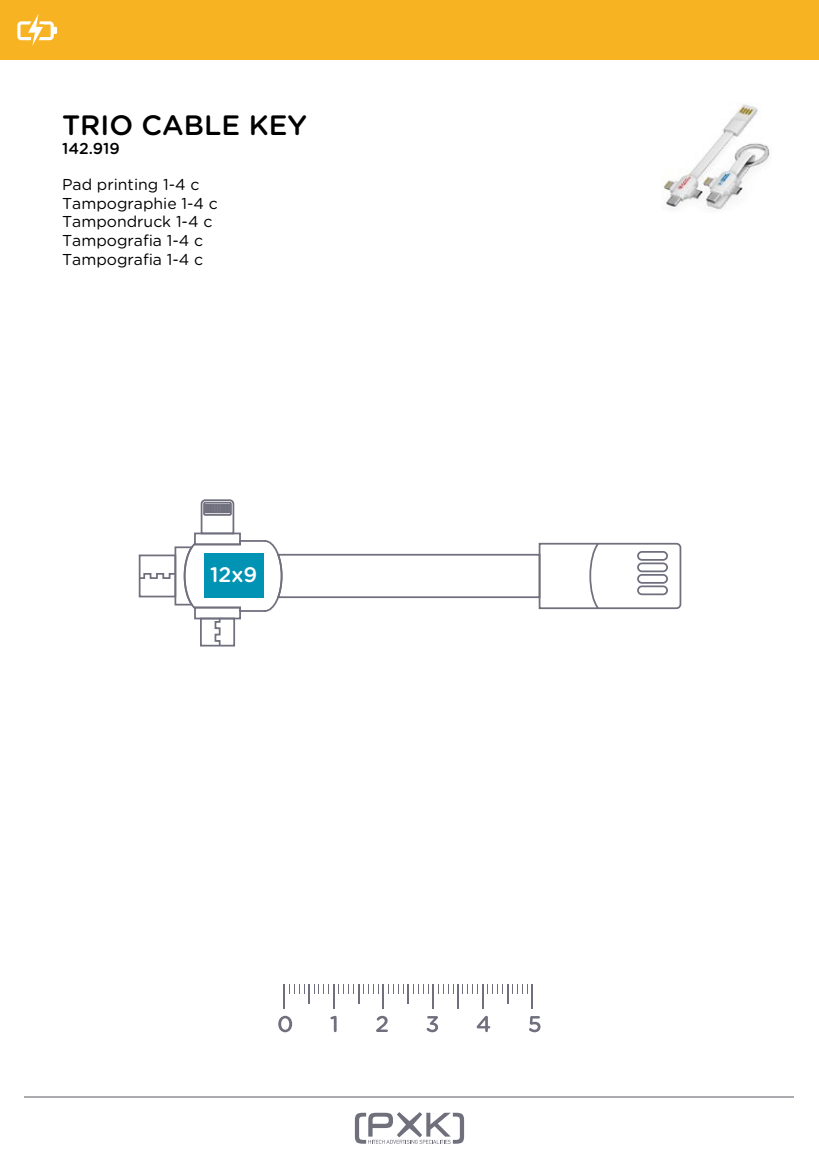
<style>
.page{position:relative;width:819px;height:1166px;background:#fff}
.page>*{position:absolute;margin:0;border:0;box-sizing:border-box;transform-origin:0 0}
.t1{font:500 28px "Gotham Rounded";color:#000}
.t2{font:500 21px "Gotham Rounded";color:#fff}
.t3{font:15.75px/18.9px "Gotham Rounded";color:#000}
.t4{font:500 15.75px "Gotham Rounded";color:#000}
</style>
<div class="page">
<svg style="left:278px;top:1016px;width:14px;height:16px"></svg>
<svg style="left:330px;top:1016px;width:6px;height:16px"></svg>
<svg style="left:376px;top:1016px;width:12px;height:16px"></svg>
<svg style="left:426px;top:1016px;width:12px;height:16px"></svg>
<svg style="left:476px;top:1016px;width:14px;height:16px"></svg>
<svg style="left:529px;top:1016px;width:11px;height:16px"></svg>
<hr style="left:283px;top:984px;width:2px;height:24px;background:#6f6f7d">
<svg style="left:289px;top:984px;width:115px;height:24px"></svg>
<hr style="left:407px;top:984px;width:2px;height:20px;background:#6f6f7d">
<svg style="left:413px;top:984px;width:11px;height:10px"></svg>
<hr style="left:432px;top:984px;width:2px;height:24px;background:#6f6f7d">
<hr style="left:531px;top:984px;width:2px;height:24px;background:#6f6f7d">
<svg style="left:438px;top:984px;width:90px;height:24px"></svg>
<svg style="left:138px;top:499px;width:544px;height:148px"></svg>
<div style="left:194px;top:607px;width:47px;height:12px;border:2px solid #6f6f7d"></div>
<img style="left:662px;top:103px;width:108px;height:108px">
<div style="left:204px;top:554px;width:59px;height:44px;background:#0093b4"></div>
<div style="left:0;top:0;width:819px;height:60px;background:#f8b322"></div>
<svg style="left:17px;top:14px;width:40px;height:32px"></svg>
<hr style="left:25px;top:1096px;width:769px;height:2px;background:#ababb0">
<svg style="left:355px;top:1112px;width:109px;height:32px"></svg>
<h1 class="t1" style="left:62px;top:105px;width:246px">TRIO CABLE KEY</h1>
<p class="t4" style="left:62px;top:137px;width:59px">142.919</p>
<p class="t3" style="left:62px;top:174px;width:157px">Pad printing 1-4 c<br>Tampographie 1-4 c<br>Tampondruck 1-4 c<br>Tampografia 1-4 c<br>Tampografia 1-4 c</p>
<h2 class="t2" style="left:210px;top:559px;width:48px">12x9</h2>
</div>
